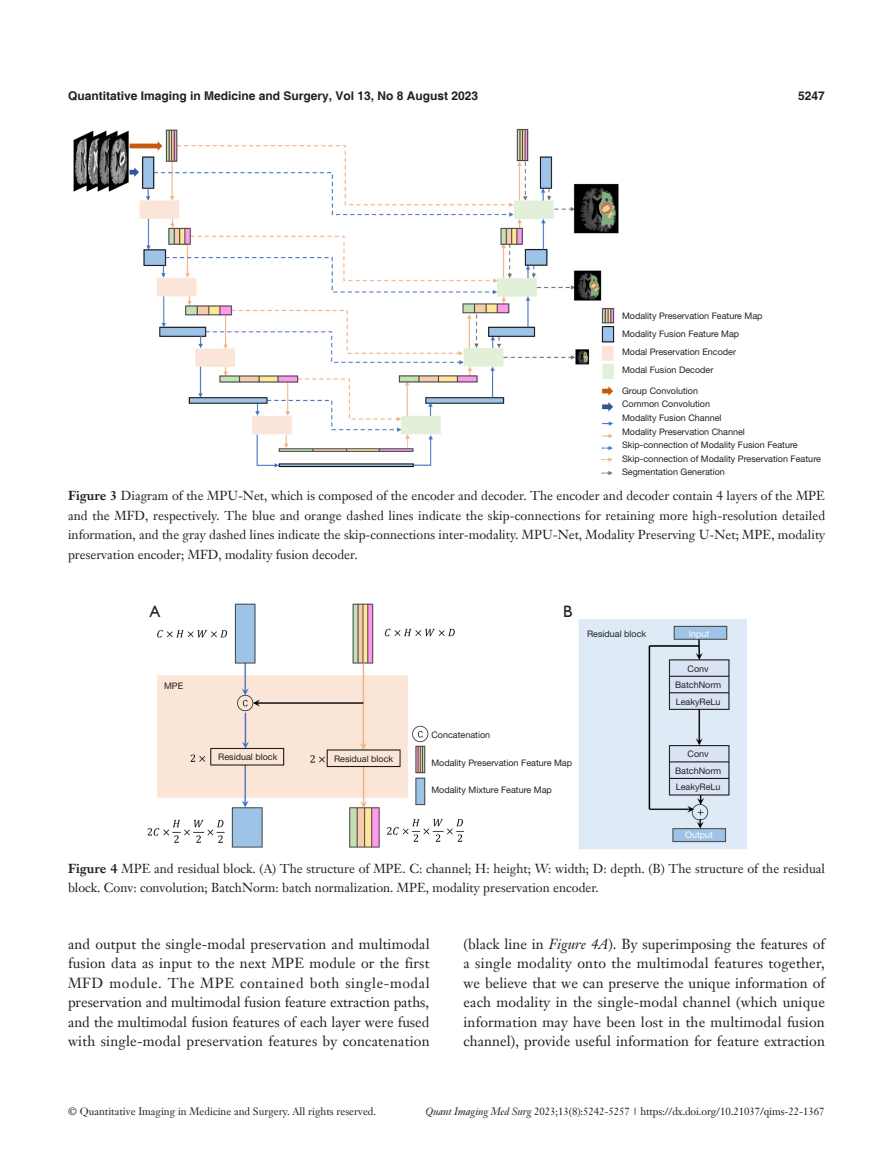
<style>
.page{position:relative;width:893px;height:1170px;background:#fff}
.page>*{position:absolute;margin:0;border:0;box-sizing:border-box;transform-origin:0 0}
.t1{font:16.5px "Humanist 521 BT";color:#231f20}
.t2{font:14.25px/19.5px "Janson Text LT";letter-spacing:.01em;color:#231f20;text-align:justify}
.t3{font:12.75px/19.5px "Janson Text LT";color:#231f20;text-align:justify}
.t4{font:700 12px "Helvetica";color:#231f20}
.t5{font:10.5px "Janson Text LT";color:#231f20}
.t6{font:9px/13.6px "Helvetica Neue LT Pro";color:#231f20}
.t7{font:9px "Helvetica Neue LT Pro";color:#fff}
.s1{font-weight:700}
.s2{font-style:italic}
</style>
<div class="page">
<img style="left:73px;top:128px;width:546px;height:348px">
<img style="left:147px;top:603px;width:600px;height:246px">
<div style="left:431px;top:730px;width:141px;height:64px;background:#fff"></div>
<div style="left:146px;top:603px;width:17px;height:17px;background:#fff"></div>
<div style="left:559px;top:603px;width:17px;height:17px;background:#fff"></div>
<p class="t4" style="left:68px;top:88px;width:412px">Quantitative Imaging in Medicine and Surgery, Vol 13, No 8 August 2023</p>
<p class="t4" style="left:798px;top:88px;width:28px">5247</p>
<p class="t6" style="left:622px;top:307px;width:142px;line-height:18px">Modality Preservation Feature Map<br>Modality Fusion Feature Map<br>Modal Preservation Encoder<br>Modal Fusion Decoder</p>
<p class="t6" style="left:622px;top:383px;width:200px">Group Convolution<br>Common Convolution<br>Modality Fusion Channel<br>Modality Preservation Channel<br>Skip-connection of Modality Fusion Feature<br>Skip-connection of Modality Preservation Feature<br>Segmentation Generation</p>
<p class="t3" style="left:68px;top:486px;width:759px"><span class="s1">Figure 3</span> Diagram of the MPU-Net, which is composed of the encoder and decoder. The encoder and decoder contain 4 layers of the MPE and the MFD, respectively. The blue and orange dashed lines indicate the skip-connections for retaining more high-resolution detailed information, and the gray dashed lines indicate the skip-connections inter-modality. MPU-Net, Modality Preserving U-Net; MPE, modality preservation encoder; MFD, modality fusion decoder.</p>
<p class="t1" style="left:150px;top:601px;width:12px">A</p>
<p class="t1" style="left:563px;top:601px;width:11px">B</p>
<p class="t6" style="left:164px;top:679px;width:21px">MPE</p>
<p class="t6" style="left:218px;top:749px;width:61px">Residual block</p>
<p class="t6" style="left:334px;top:751px;width:61px">Residual block</p>
<p class="t6" style="left:431px;top:727px;width:60px">Concatenation</p>
<p class="t6" style="left:431px;top:755px;width:142px">Modality Preservation Feature Map</p>
<p class="t6" style="left:431px;top:783px;width:122px">Modality Mixture Feature Map</p>
<p class="t6" style="left:587px;top:626px;width:61px">Residual block</p>
<p class="t7" style="left:689px;top:628px;width:22px">Input</p>
<p class="t6" style="left:687px;top:661px;width:23px">Conv</p>
<p class="t6" style="left:675px;top:678px;width:48px">BatchNorm</p>
<p class="t6" style="left:676px;top:694px;width:46px">LeakyReLu</p>
<p class="t6" style="left:687px;top:746px;width:23px">Conv</p>
<p class="t6" style="left:675px;top:763px;width:48px">BatchNorm</p>
<p class="t6" style="left:676px;top:779px;width:46px">LeakyReLu</p>
<p class="t7" style="left:685px;top:829px;width:29px">Output</p>
<p class="t3" style="left:68px;top:858px;width:758px"><span class="s1">Figure 4</span> MPE and residual block. (A) The structure of MPE. C: channel; H: height; W: width; D: depth. (B) The structure of the residual block. Conv: convolution; BatchNorm: batch normalization. MPE, modality preservation encoder.</p>
<p class="t2" style="left:68px;top:934px;width:363px">and output the single-modal preservation and multimodal fusion data as input to the next MPE module or the first MFD module. The MPE contained both single-modal preservation and multimodal fusion feature extraction paths, and the multimodal fusion features of each layer were fused with single-modal preservation features by concatenation</p>
<p class="t2" style="left:463px;top:934px;width:363px">(black line in <span class="s2">Figure 4A</span>). By superimposing the features of a single modality onto the multimodal features together, we believe that we can preserve the unique information of each modality in the single-modal channel (which unique information may have been lost in the multimodal fusion channel), provide useful information for feature extraction</p>
<p class="t5" style="left:68px;top:1104px;width:310px">© Quantitative Imaging in Medicine and Surgery. All rights reserved.</p>
<p class="t5" style="left:425px;top:1104px;width:401px"><span class="s2">Quant Imaging Med Surg</span> 2023;13(8):5242-5257 | https://dx.doi.org/10.21037/qims-22-1367</p>
</div>
